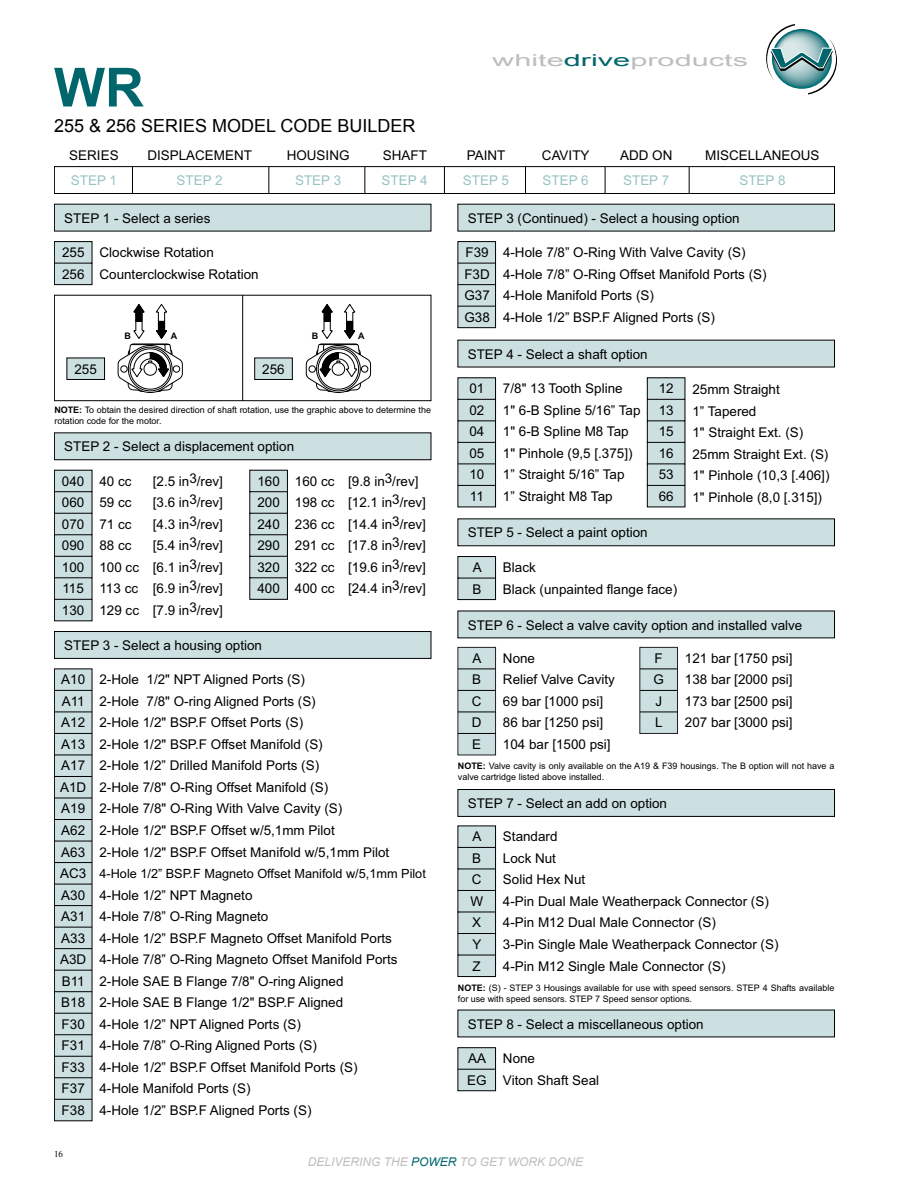
<style>
.page{position:relative;width:918px;height:1188px;background:#fff}
.page>*{position:absolute;margin:0;border:0;box-sizing:border-box;transform-origin:0 0}
.t1{font:700 54px "Arial";color:#00666c}
.t2{font:18px "Arial";color:#000}
.t3{font:16.5px "Arial";color:#bcbec0;scale:1.86 1}
.t4{font:13.5px/21.5px "Arial";color:#000}
.t5{font:13.5px "Arial";color:#99c2c4}
.t6{font:12.75px "Arial";color:#000}
.t7{font:italic 12px "Arial";color:#bcbec0}
.t8{font:9px/10.8px "Arial";color:#000}
.t9{font:700 9px "Arial";color:#000}
.t10{font:9px "Times New Roman";color:#000}
.s1{color:#00666c}
.s2{font-weight:700}
</style>
<div class="page">
<svg style="left:766px;top:24px;width:71px;height:70px"></svg>
<div style="left:458px;top:204px;width:377px;height:27px;background:#cce0e2"></div>
<div style="left:458px;top:340px;width:377px;height:27px;background:#cce0e2"></div>
<div style="left:54px;top:166px;width:781px;height:28px;border:1px solid #000"></div>
<svg style="left:54px;top:166px;width:636px;height:202px"></svg>
<div style="left:458px;top:241px;width:38px;height:87px;background:#cce0e2;border:1px solid #000"></div>
<div style="left:54px;top:669px;width:38px;height:452px;background:#cce0e2"></div>
<svg style="left:54px;top:241px;width:39px;height:21px"></svg>
<svg style="left:54px;top:262px;width:442px;height:838px"></svg>
<div style="left:458px;top:518px;width:377px;height:28px;background:#cce0e2"></div>
<div style="left:458px;top:1010px;width:377px;height:27px;background:#cce0e2"></div>
<div style="left:458px;top:1047px;width:38px;height:44px;background:#cce0e2;border:1px solid #000"></div>
<svg style="left:54px;top:469px;width:39px;height:153px;background:#b9cacc"></svg>
<div style="left:67px;top:358px;width:38px;height:22px;background:#cce0e2;border:1px solid #000"></div>
<svg style="left:118px;top:284px;width:568px;height:316px"></svg>
<div style="left:458px;top:789px;width:377px;height:28px;background:#cce0e2;border:1px solid #000"></div>
<svg style="left:457px;top:825px;width:39px;height:245px"></svg>
<div style="left:458px;top:611px;width:377px;height:27px;background:#cce0e2"></div>
<div style="left:458px;top:647px;width:38px;height:108px;background:#cce0e2;border:1px solid #231f20"></div>
<hr style="left:458px;top:669px;width:38px;height:1px;background:#000">
<hr style="left:458px;top:690px;width:38px;height:1px;background:#000">
<hr style="left:458px;top:712px;width:38px;height:1px;background:#000">
<hr style="left:458px;top:733px;width:38px;height:1px;background:#000">
<div style="left:639px;top:647px;width:39px;height:87px;background:#cce0e2;border:1px solid #231f20"></div>
<hr style="left:640px;top:669px;width:38px;height:1px;background:#000">
<hr style="left:640px;top:690px;width:38px;height:1px;background:#000">
<hr style="left:640px;top:712px;width:38px;height:1px;background:#000">
<h1 class="t1" style="left:54px;top:52px;width:91px">WR</h1>
<h2 class="t2" style="left:54px;top:114px;width:99px">255 &amp; 256 series</h2>
<h2 class="t2" style="left:212px;top:114px;width:14px">mode</h2>
<h2 class="t2" style="left:266px;top:114px;width:28px">l code</h2>
<h2 class="t2" style="left:337px;top:114px;width:54px">Bui lder</h2>
<p class="t3" style="left:492px;top:49px;width:139px">white<span class="s1">drive</span>products</p>
<p class="t4" style="left:69px;top:145px;width:51px">SERIES</p>
<p class="t4" style="left:147px;top:145px;width:106px">DISPLACEMENT</p>
<p class="t4" style="left:287px;top:145px;width:64px">HOUSING</p>
<p class="t4" style="left:383px;top:145px;width:46px">SHAFT</p>
<p class="t4" style="left:467px;top:145px;width:40px">PAINT</p>
<p class="t4" style="left:542px;top:145px;width:49px">CAVITY</p>
<p class="t4" style="left:620px;top:145px;width:54px">ADD ON</p>
<p class="t4" style="left:705px;top:145px;width:116px">MISCELLANEOUS</p>
<p class="t5" style="left:71px;top:172px;width:48px">STEP 1</p>
<p class="t5" style="left:177px;top:172px;width:48px">STEP 2</p>
<p class="t5" style="left:295px;top:172px;width:48px">STEP 3</p>
<p class="t5" style="left:382px;top:172px;width:48px">STEP 4</p>
<p class="t5" style="left:463px;top:172px;width:48px">STEP 5</p>
<p class="t5" style="left:543px;top:172px;width:48px">STEP 6</p>
<p class="t5" style="left:623px;top:172px;width:48px">STEP 7</p>
<p class="t5" style="left:739px;top:172px;width:48px">STEP 8</p>
<p class="t4" style="left:64px;top:207px;width:148px">STEP 1 - Select a series</p>
<p class="t4" style="left:468px;top:207px;width:273px">STEP 3 (Continued) - Select a housing option</p>
<p class="t4" style="left:62px;top:242px;width:24px">255<br>256</p>
<p class="t4" style="left:99px;top:242px;width:161px">Clockwise Rotation<br>Counterclockwise Rotation</p>
<p class="t9" style="left:124px;top:329px;width:8px">B</p>
<p class="t9" style="left:358px;top:329px;width:8px">A</p>
<p class="t9" style="left:171px;top:329px;width:8px">A</p>
<p class="t9" style="left:312px;top:329px;width:8px">B</p>
<p class="t4" style="left:74px;top:358px;width:24px">255</p>
<p class="t4" style="left:262px;top:358px;width:24px">256</p>
<p class="t8" style="left:54px;top:405px;width:378px"><span class="s2">NOTE:</span> To obtain the desired direction of shaft rotation, use the graphic above to determine the rotation code for the motor.</p>
<p class="t4" style="left:64px;top:436px;width:232px">STEP 2 - Select a displacement option</p>
<p class="t4" style="left:62px;top:470px;width:24px;text-align:justify">040<br>060<br>070<br>090<br>100<br>115<br>130</p>
<p class="t4" style="left:295px;top:470px;width:133px">160 cc [9.8 in3/rev]<br>198 cc [12.1 in3/rev]<br>236 cc [14.4 in3/rev]<br>291 cc [17.8 in3/rev]<br>322 cc [19.6 in3/rev]<br>400 cc [24.4 in3/rev]</p>
<p class="t4" style="left:99px;top:470px;width:34px">40 cc</p>
<p class="t4" style="left:153px;top:470px;width:72px">[2.5 in3/rev]</p>
<p class="t4" style="left:99px;top:492px;width:34px">59 cc</p>
<p class="t4" style="left:153px;top:492px;width:72px">[3.6 in3/rev]</p>
<p class="t4" style="left:99px;top:513px;width:34px">71 cc</p>
<p class="t4" style="left:153px;top:513px;width:72px">[4.3 in3/rev]</p>
<p class="t4" style="left:99px;top:535px;width:34px">88 cc</p>
<p class="t4" style="left:257px;top:470px;width:24px;text-align:justify">160<br>200<br>240<br>290<br>320<br>400</p>
<p class="t4" style="left:99px;top:535px;width:125px;text-align:justify;text-indent:53px">[5.4 in3/rev] 100 cc [6.1 in3/rev] 113 cc [6.9 in3/rev] 129 cc [7.9 in3/rev]</p>
<p class="t4" style="left:64px;top:635px;width:199px">STEP 3 - Select a housing option</p>
<p class="t4" style="left:99px;top:669px;width:291px">2-Hole 1/2" NPT Aligned Ports (S)<br>2-Hole 7/8" O-ring Aligned Ports (S)<br>2-Hole 1/2" BSP.F Offset Ports (S)<br>2-Hole 1/2" BSP.F Offset Manifold (S)<br>2-Hole 1/2” Drilled Manifold Ports (S)<br>2-Hole 7/8" O-Ring Offset Manifold (S)<br>2-Hole 7/8" O-Ring With Valve Cavity (S)<br>2-Hole 1/2" BSP.F Offset w/5,1mm Pilot<br>2-Hole 1/2" BSP.F Offset Manifold w/5,1mm Pilot</p>
<p class="t6" style="left:99px;top:865px;width:328px">4-Hole 1/2” BSP.F Magneto Offset Manifold w/5,1mm Pilot</p>
<p class="t4" style="left:99px;top:884px;width:300px">4-Hole 1/2” NPT Magneto<br>4-Hole 7/8” O-Ring Magneto<br>4-Hole 1/2” BSP.F Magneto Offset Manifold Ports 4-Hole 7/8” O-Ring Magneto Offset Manifold Ports 2-Hole SAE B Flange 7/8" O-ring Aligned<br>2-Hole SAE B Flange 1/2" BSP.F Aligned<br>4-Hole 1/2” NPT Aligned Ports (S)<br>4-Hole 7/8” O-Ring Aligned Ports (S)<br>4-Hole 1/2” BSP.F Offset Manifold Ports (S)<br>4-Hole Manifold Ports (S)<br>4-Hole 1/2” BSP.F Aligned Ports (S)</p>
<p class="t4" style="left:60px;top:669px;width:28px;text-align:justify">A10<br>A11<br>A12<br>A13<br>A17<br>A1D A19<br>A62<br>A63<br>AC3<br>A30<br>A31<br>A33<br>A3D B11<br>B18<br>F30<br>F31<br>F33<br>F37<br>F38</p>
<p class="t4" style="left:464px;top:242px;width:27px;text-align:justify">F39<br>F3D G37<br>G38</p>
<p class="t4" style="left:503px;top:242px;width:265px">4-Hole 7/8” O-Ring With Valve Cavity (S)<br>4-Hole 7/8” O-Ring Offset Manifold Ports (S)<br>4-Hole Manifold Ports (S)<br>4-Hole 1/2” BSP.F Aligned Ports (S)</p>
<p class="t4" style="left:468px;top:343px;width:181px">STEP 4 - Select a shaft option</p>
<p class="t4" style="left:503px;top:378px;width:139px">7/8" 13 Tooth Spline<br>1" 6-B Spline 5/16” Tap<br>1" 6-B Spline M8 Tap<br>1" Pinhole (9,5 [.375])<br>1” Straight 5/16” Tap<br>1” Straight M8 Tap</p>
<p class="t4" style="left:469px;top:378px;width:16px;text-align:justify">01<br>02<br>04<br>05<br>10<br>11</p>
<p class="t4" style="left:692px;top:379px;width:139px">25mm Straight<br>1” Tapered<br>1" Straight Ext. (S)<br>25mm Straight Ext. (S)<br>1" Pinhole (10,3 [.406])<br>1" Pinhole (8,0 [.315])</p>
<p class="t4" style="left:659px;top:378px;width:16px;text-align:justify">12<br>13<br>15<br>16<br>53<br>66</p>
<p class="t4" style="left:468px;top:522px;width:181px">STEP 5 - Select a paint option</p>
<p class="t4" style="left:503px;top:557px;width:176px">Black<br>Black (unpainted flange face)</p>
<p class="t4" style="left:472px;top:557px;width:11px">A<br>B</p>
<p class="t4" style="left:468px;top:614px;width:336px">STEP 6 - Select a valve cavity option and installed valve</p>
<p class="t4" style="left:503px;top:648px;width:113px">None<br>Relief Valve Cavity<br>69 bar [1000 psi]<br>86 bar [1250 psi]<br>104 bar [1500 psi]</p>
<p class="t4" style="left:685px;top:648px;width:109px;text-align:justify">121 bar [1750 psi] 138 bar [2000 psi] 173 bar [2500 psi] 207 bar [3000 psi]</p>
<p class="t4" style="left:472px;top:648px;width:11px;text-align:justify">A B C D E</p>
<p class="t8" style="left:458px;top:760px;width:378px"><span class="s2">NOTE:</span> Valve cavity is only available on the A19 &amp; F39 housings. The B option will not have a valve cartridge listed above installed.</p>
<p class="t4" style="left:653px;top:648px;width:12px">F<br>G<br>J<br>L</p>
<p class="t4" style="left:468px;top:793px;width:201px">STEP 7 - Select an add on option</p>
<p class="t4" style="left:503px;top:826px;width:277px">Standard<br>Lock Nut<br>Solid Hex Nut<br>4-Pin Dual Male Weatherpack Connector (S)<br>4-Pin M12 Dual Male Connector (S)<br>3-Pin Single Male Weatherpack Connector (S)<br>4-Pin M12 Single Male Connector (S)</p>
<p class="t4" style="left:470px;top:826px;width:14px">A<br>B<br>C<br>W<br>X<br>Y<br>Z</p>
<p class="t8" style="left:458px;top:983px;width:378px"><span class="s2">NOTE:</span> (S) - STEP 3 Housings available for use with speed sensors. STEP 4 Shafts available for use with speed sensors. STEP 7 Speed sensor options.</p>
<p class="t4" style="left:468px;top:1013px;width:237px">STEP 8 - Select a miscellaneous option</p>
<p class="t4" style="left:503px;top:1048px;width:98px">None<br>Viton Shaft Seal</p>
<p class="t4" style="left:467px;top:1048px;width:21px">AA<br>EG</p>
<p class="t10" style="left:54px;top:1148px;width:10px">16</p>
<p class="t7" style="left:308px;top:1154px;width:277px">DELIVERING THE <span class="s1">POWER</span> TO GET WORK DONE</p>
</div>
